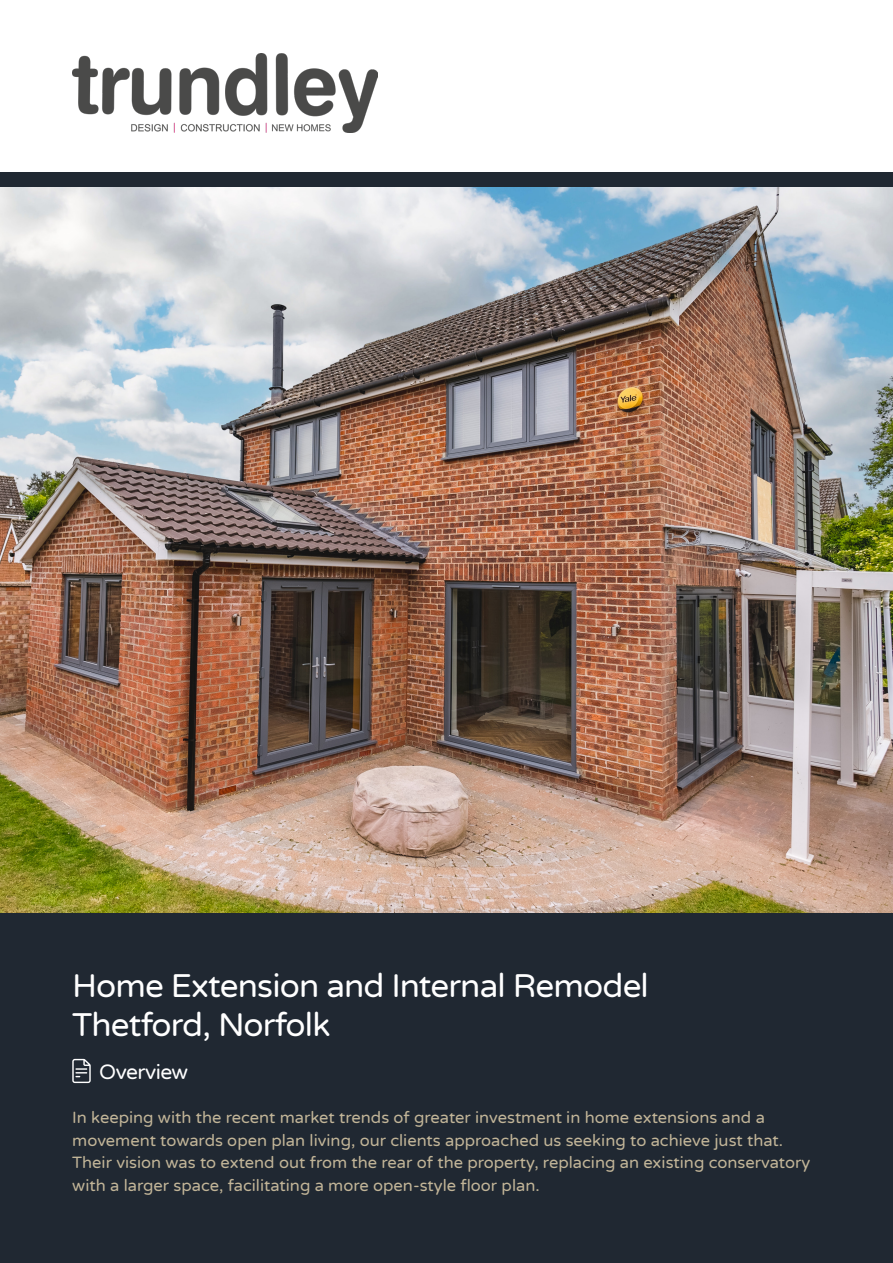
<style>
.page{position:relative;width:893px;height:1263px;background:#fff}
.page>*{position:absolute;margin:0;border:0;box-sizing:border-box;transform-origin:0 0}
.t1{font:33.15px "Varela Round";letter-spacing:-.025em;color:#fff}
.t2{font:21px "Varela Round";letter-spacing:-.025em;color:#fff}
.t3{font:16.5px/22.5px "Varela Round";color:#c2b598}
</style>
<div class="page">
<div style="left:0;top:912px;width:893px;height:351px;background:#202832"></div>
<div style="left:0;top:172px;width:893px;height:15px;background:#202832"></div>
<svg style="left:72px;top:1059px;width:19px;height:24px"></svg>
<img style="left:0;top:187px;width:893px;height:725px">
<img style="left:72px;top:53px;width:305px;height:80px">
<p class="t1" style="left:72px;top:962px;width:578px">Home Extension and Internal Remodel</p>
<p class="t1" style="left:72px;top:1002px;width:260px">Thetford, Norfolk</p>
<p class="t2" style="left:99px;top:1058px;width:91px">Overview</p>
<p class="t3" style="left:72px;top:1106px;width:739px">In keeping with the recent market trends of greater investment in home extensions and a movement towards open plan living, our clients approached us seeking to achieve just that.<br>Their vision was to extend out from the rear of the property, replacing an existing conservatory with a larger space, facilitating a more open-style floor plan.</p>
</div>
